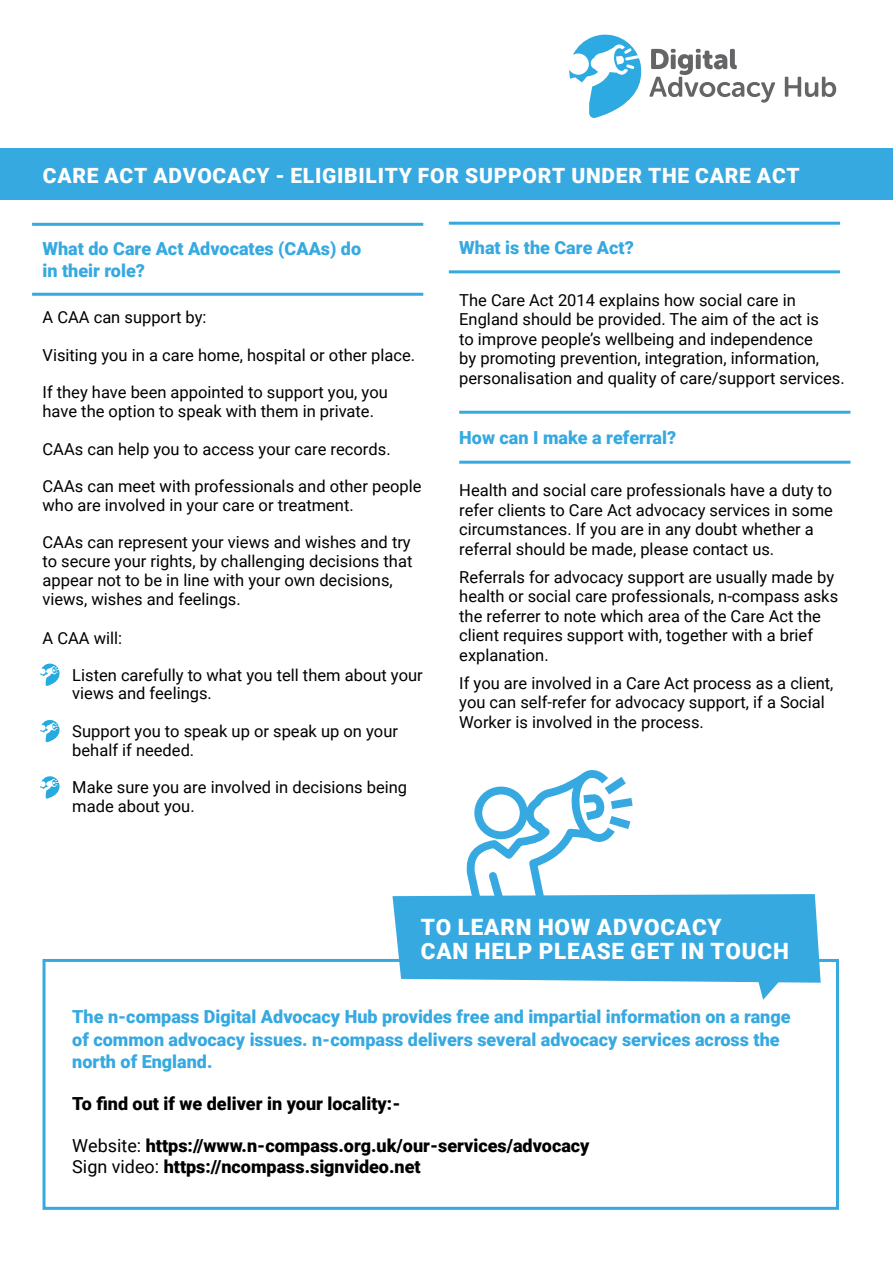
<style>
.page{position:relative;width:893px;height:1263px;background:#fff}
.page>*{position:absolute;margin:0;border:0;box-sizing:border-box;transform-origin:0 0}
.t1{font:900 22.5px/24px "Roboto";letter-spacing:.035em;color:#fff}
.t2{font:900 21px "Roboto";letter-spacing:.035em;color:#fff}
.t3{font:900 18px/22.5px "Roboto";color:#36a9e1}
.t4{font:900 18px/21px "Roboto";color:#000}
.t5{font:16.5px/19.5px "Roboto";color:#000}
.s1{font-weight:400}
</style>
<div class="page">
<div style="left:0;top:149px;width:893px;height:51px;background:#36a9e1"></div>
<svg style="left:569px;top:34px;width:72px;height:84px"></svg>
<svg style="left:649px;top:49px;width:126px;height:54px"></svg>
<svg style="left:785px;top:77px;width:51px;height:20px"></svg>
<hr style="left:459px;top:411px;width:391px;height:3px;background:#36a9e1">
<hr style="left:459px;top:461px;width:391px;height:3px;background:#36a9e1">
<hr style="left:32px;top:223px;width:391px;height:3px;background:#36a9e1">
<hr style="left:32px;top:293px;width:391px;height:3px;background:#36a9e1">
<svg style="left:40px;top:663px;width:20px;height:23px"></svg>
<svg style="left:40px;top:720px;width:20px;height:22px"></svg>
<svg style="left:40px;top:776px;width:20px;height:23px"></svg>
<hr style="left:449px;top:222px;width:391px;height:3px;background:#36a9e1">
<hr style="left:449px;top:270px;width:391px;height:3px;background:#36a9e1">
<div style="left:43px;top:959px;width:796px;height:251px;border:3px solid #36a9e1"></div>
<svg style="left:466px;top:770px;width:167px;height:109px"></svg>
<svg style="left:391px;top:879px;width:431px;height:120px;fill:#36a9e1"></svg>
<p class="t2" style="left:43px;top:160px;width:758px">CARE ACT ADVOCACY - ELIGIBILITY FOR SUPPORT UNDER THE CARE ACT</p>
<p class="t3" style="left:43px;top:238px;width:320px;line-height:21.6px">What do Care Act Advocates (CAAs) do in their role?</p>
<p class="t5" style="left:43px;top:306px;width:166px">A CAA can support by:</p>
<p class="t5" style="left:43px;top:345px;width:374px">Visiting you in a care home, hospital or other place.</p>
<p class="t5" style="left:43px;top:382px;width:347px;line-height:18.8px">If they have been appointed to support you, you have the option to speak with them in private.</p>
<p class="t5" style="left:43px;top:438px;width:350px">CAAs can help you to access your care records.</p>
<p class="t5" style="left:43px;top:476px;width:380px;line-height:18.8px">CAAs can meet with professionals and other people who are involved in your care or treatment.</p>
<p class="t5" style="left:43px;top:532px;width:371px;line-height:19px">CAAs can represent your views and wishes and try to secure your rights, by challenging decisions that appear not to be in line with your own decisions, views, wishes and feelings.</p>
<p class="t5" style="left:43px;top:628px;width:81px">A CAA will:</p>
<p class="t5" style="left:72px;top:665px;width:352px;line-height:18.8px">Listen carefully to what you tell them about your views and feelings.</p>
<p class="t5" style="left:72px;top:721px;width:327px;line-height:18.8px">Support you to speak up or speak up on your behalf if needed.</p>
<p class="t5" style="left:72px;top:777px;width:336px;line-height:18.8px">Make sure you are involved in decisions being made about you.</p>
<p class="t3" style="left:459px;top:236px;width:176px">What is the Care Act?</p>
<p class="t5" style="left:459px;top:290px;width:387px">The Care Act 2014 explains how social care in England should be provided. The aim of the act is<br>to improve people’s wellbeing and independence<br>by promoting prevention, integration, information, personalisation and quality of care/support services.</p>
<p class="t3" style="left:459px;top:426px;width:218px">How can I make a referral?</p>
<p class="t5" style="left:459px;top:480px;width:375px">Health and social care professionals have a duty to refer clients to Care Act advocacy services in some circumstances. If you are in any doubt whether a referral should be made, please contact us.</p>
<p class="t5" style="left:459px;top:566px;width:380px">Referrals for advocacy support are usually made by health or social care professionals, n-compass asks the referrer to note which area of the Care Act the client requires support with, together with a brief explanation.</p>
<p class="t5" style="left:459px;top:672px;width:376px">If you are involved in a Care Act process as a client, you can self-refer for advocacy support, if a Social<br>Worker is involved in the process.</p>
<h1 class="t1" style="left:421px;top:914px;width:369px">TO LEARN HOW ADVOCACY<br>CAN HELP PLEASE GET IN TOUCH</h1>
<p class="t3" style="left:72px;top:1005px;width:720px">The n-compass Digital Advocacy Hub provides free and impartial information on a range of common advocacy issues. n-compass delivers several advocacy services across the north of England.</p>
<p class="t4" style="left:72px;top:1092px;width:330px">To find out if we deliver in your locality:-</p>
<p class="t4" style="left:72px;top:1134px;width:519px"><span class="s1">Website:</span> https://www.n-compass.org.uk/our-services/advocacy<br><span class="s1">Sign video:</span> https://ncompass.signvideo.net</p>
</div>
